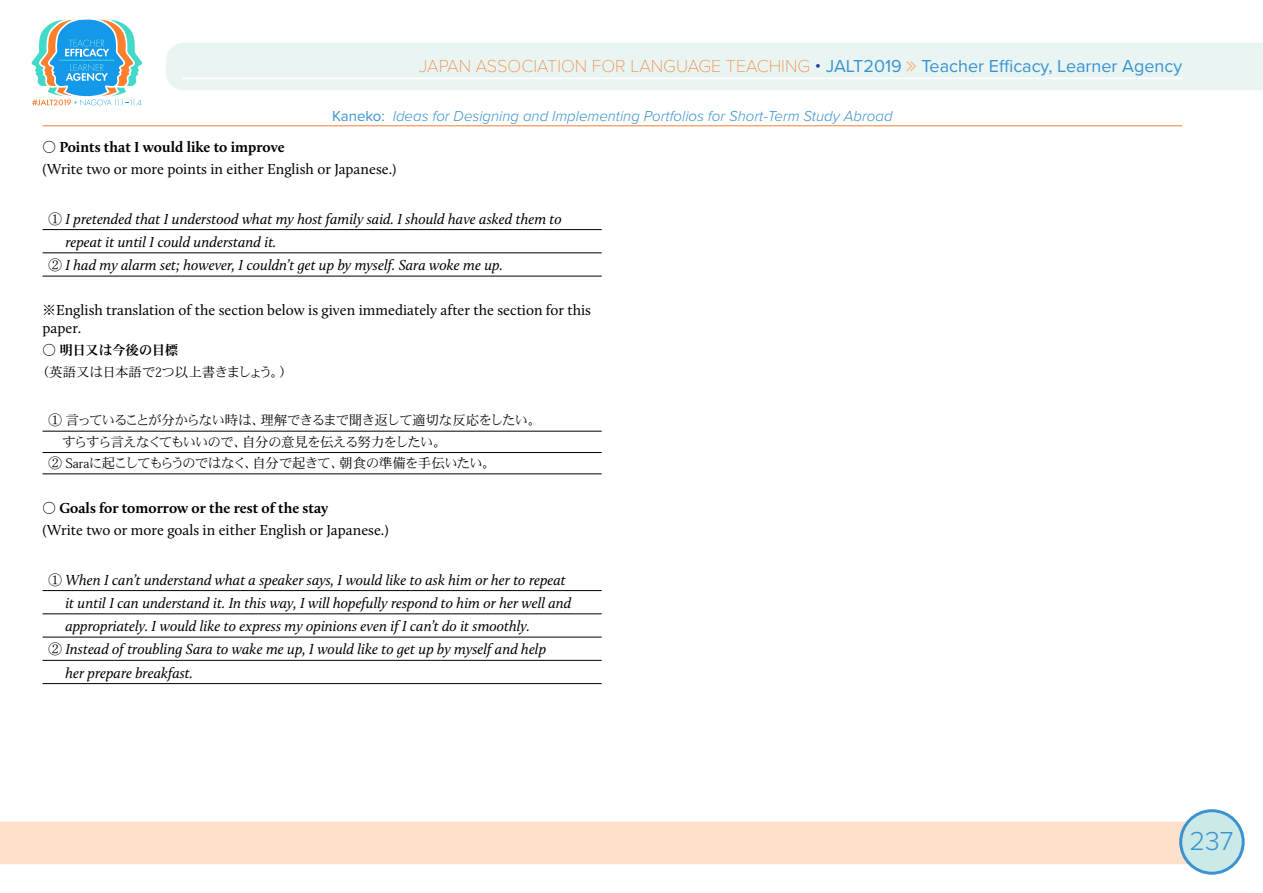
<style>
.page{position:relative;width:1263px;height:893px;background:#fff}
.page>*{position:absolute;margin:0;border:0;box-sizing:border-box;transform-origin:0 0}
.t1{font:300 27px "Proxima Nova";color:#3a93d0}
.t2{font:18px "Proxima Nova";color:#3a93d0}
.t3{font:italic 15px "Calluna";color:#000}
.t4{font:15px/22.2px "Calluna";color:#000}
.t5{font:italic 300 15px "Proxima Nova";color:#3a93d0}
.t6{font:13.5px/21.3px "Heisei Min Std W3";letter-spacing:-.06em;color:#000}
.t7{font:13.5px "Heisei Min Std W3";letter-spacing:-.03em;color:#000}
.t8{font:13.5px "Heisei Min Std W7";letter-spacing:-.02em;color:#000}
.s1{font-family:"Proxima Nova T";font-weight:100;color:#f57d2d}
.s2{font-weight:300;color:#24408f}
.s3{font-weight:400;font-style:normal}
.s4{font-family:"Heisei Min Std W3";font-size:13.5px}
.s5{font-weight:700}
.s6{font-family:"Heisei Min Std W3";font-style:normal;font-size:13.5px}
.s7{font-family:"Heisei Min Std W3"}
</style>
<div class="page">
<div style="left:0;top:822px;width:1190px;height:42px;background:#fee1cb"></div>
<div style="left:1181px;top:811px;width:62px;height:62px;background:#cbe9e6;border-radius:50%"></div>
<div style="left:1179px;top:809px;width:66px;height:66px;border:3px solid #3a93d0;border-radius:50%"></div>
<svg style="left:31px;top:19px;width:112px;height:87px"></svg>
<div style="left:166px;top:43px;width:1097px;height:47px;background:#e9f5f3"></div>
<hr style="left:182px;top:78px;width:1000px;height:1px;background:#fff">
<hr style="left:43px;top:126px;width:1139px;height:1px;background:#f57d2d">
<hr style="left:43px;top:229px;width:559px;height:1px;background:#000">
<hr style="left:43px;top:253px;width:559px;height:1px;background:#000">
<hr style="left:43px;top:276px;width:559px;height:1px;background:#000">
<hr style="left:43px;top:431px;width:559px;height:1px;background:#000">
<hr style="left:43px;top:452px;width:559px;height:1px;background:#000">
<hr style="left:43px;top:474px;width:559px;height:1px;background:#000">
<hr style="left:43px;top:590px;width:559px;height:1px;background:#000">
<hr style="left:43px;top:614px;width:559px;height:1px;background:#000">
<hr style="left:43px;top:637px;width:559px;height:1px;background:#000">
<hr style="left:43px;top:660px;width:559px;height:1px;background:#000">
<hr style="left:43px;top:683px;width:559px;height:1px;background:#000">
<svg style="left:907px;top:61px;width:9px;height:10px"></svg>
<p class="t2" style="left:419px;top:52px;width:764px"><span class="s1">JAPAN ASSOCIATION FOR LANGUAGE TEACHING</span> <span class="s2">•</span> JALT2019 Teacher Efficacy, Learner Agency</p>
<p class="t5" style="left:332px;top:105px;width:562px"><span class="s3">Kaneko:</span> Ideas for Designing and Implementing Portfolios for Short-Term Study Abroad</p>
<p class="t4" style="left:43px;top:135px;width:355px"><span class="s4">○</span> <span class="s5">Points that I would like to improve<br></span>(Write two or more points in either English or Japanese.)</p>
<p class="t3" style="left:49px;top:209px;width:515px"><span class="s6">①</span> I pretended that I understood what my host family said. I should have asked them to</p>
<p class="t3" style="left:65px;top:233px;width:213px">repeat it until I could understand it.</p>
<p class="t3" style="left:49px;top:256px;width:456px"><span class="s6">②</span> I had my alarm set; however, I couldn’t get up by myself. Sara woke me up.</p>
<p class="t4" style="left:43px;top:301px;width:550px;line-height:18px"><span class="s4">※</span>English translation of the section below is given immediately after the section for this paper.</p>
<p class="t8" style="left:43px;top:341px;width:137px"><span class="s7">○</span> 明日又は今後の目標</p>
<p class="t7" style="left:36px;top:364px;width:259px">（英語又は日本語で2つ以上書きましょう。）</p>
<p class="t6" style="left:49px;top:409px;width:494px">① 言っていることが分からない時は、理解できるまで聞き返して適切な反応をしたい。　すらすら言えなくてもいいので、自分の意見を伝える努力をしたい。<br>② Saraに起こしてもらうのではなく、自分で起きて、朝食の準備を手伝いたい。</p>
<p class="t4" style="left:43px;top:496px;width:348px"><span class="s4">○</span> <span class="s5">Goals for tomorrow or the rest of the stay<br></span>(Write two or more goals in either English or Japanese.)</p>
<p class="t3" style="left:49px;top:570px;width:519px"><span class="s6">①</span> When I can’t understand what a speaker says, I would like to ask him or her to repeat</p>
<p class="t3" style="left:65px;top:594px;width:508px">it until I can understand it. In this way, I will hopefully respond to him or her well and</p>
<p class="t3" style="left:65px;top:617px;width:466px">appropriately. I would like to express my opinions even if I can’t do it smoothly.</p>
<p class="t3" style="left:49px;top:640px;width:499px"><span class="s6">②</span> Instead of troubling Sara to wake me up, I would like to get up by myself and help</p>
<p class="t3" style="left:65px;top:663px;width:129px">her prepare breakfast.</p>
<h1 class="t1" style="left:1189px;top:820px;width:45px">237</h1>
</div>
